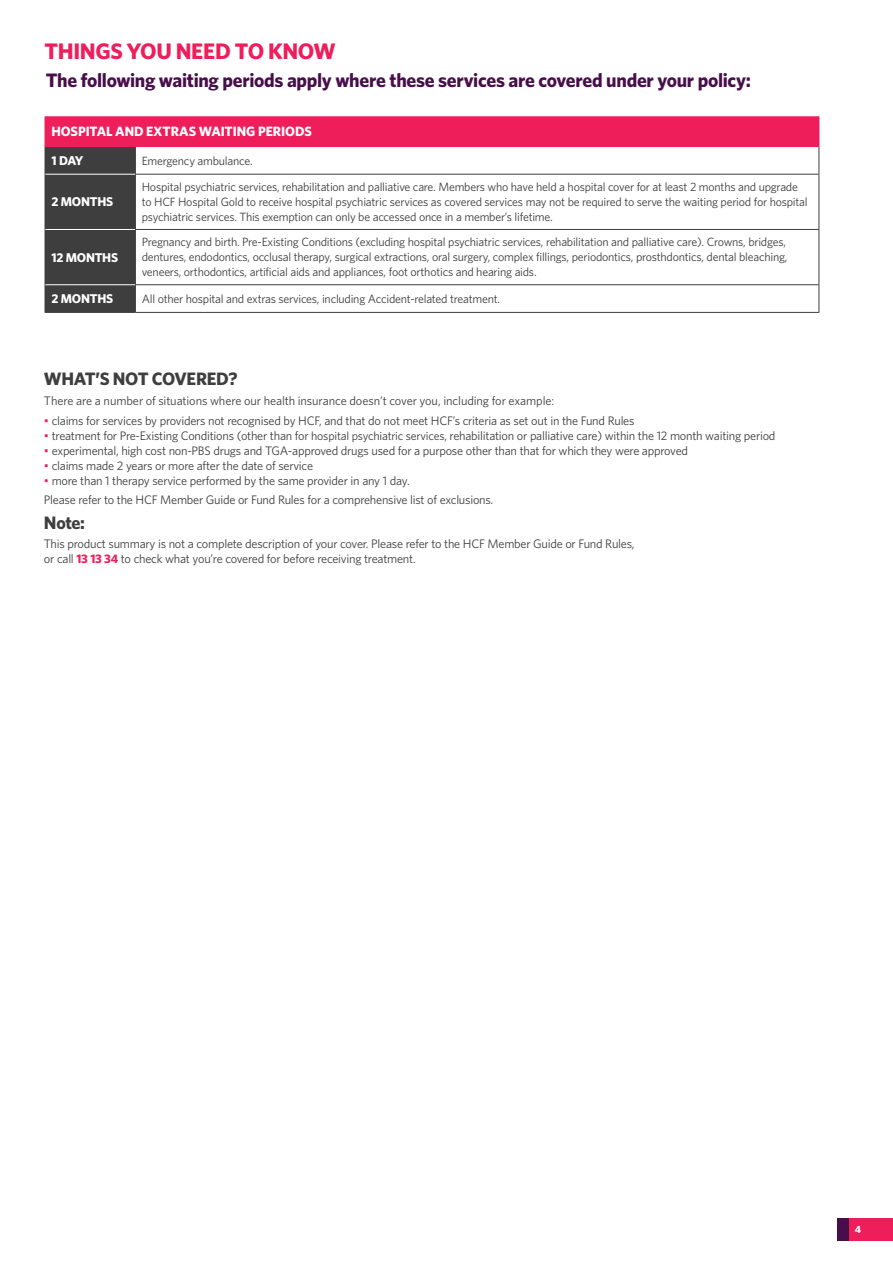
<style>
.page{position:relative;width:893px;height:1263px;background:#fff}
.page>*{position:absolute;margin:0;border:0;box-sizing:border-box;transform-origin:0 0}
.t1{font:700 22.5px "Whitney";letter-spacing:-.02em;color:#ee1e5b}
.X_headings{font:700 19.5px "Whitney";letter-spacing:-.015em;color:#480e4b}
.X_subs_2{font:700 18px "Whitney";letter-spacing:-.02em;color:#3e3e3f}
.t2{font:700 13.5px "Whitney";letter-spacing:-.005em;color:#fff}
.t3{font:700 12.75px "Whitney";letter-spacing:-.02em;color:#fff}
._6__t_c{font:12.3px/14.9px "Whitney";letter-spacing:-.02em;color:#3e3e3f}
.Body_copy{font:12.3px "Whitney";letter-spacing:-.01em;color:#3e3e3f}
._7__table_text{font:12px/15px "Whitney";letter-spacing:-.02em;color:#3e3e3f}
.t4{font:700 10.5px "Whitney";color:#fff}
.s1{color:#ee1e5b}
.s2{font-size:12px}
.s3{font-weight:700;color:#ee1e5b}
</style>
<div class="page">
<div style="left:848px;top:1218px;width:45px;height:22px;background:#ee1e5b"></div>
<div style="left:837px;top:1218px;width:11px;height:22px;background:#480e4b"></div>
<div style="left:45px;top:117px;width:774px;height:30px;background:#ee1e5b"></div>
<hr style="left:45px;top:116px;width:90px;height:1px;background:#ee1e5b">
<hr style="left:135px;top:116px;width:684px;height:1px;background:#ee1e5b">
<svg style="left:819px;top:117px;width:1px;height:57px"></svg>
<hr style="left:135px;top:174px;width:684px;height:1px;background:#3e3e3f">
<hr style="left:819px;top:175px;width:1px;height:54px;background:#3e3e3f">
<hr style="left:135px;top:229px;width:684px;height:1px;background:#3e3e3f">
<hr style="left:819px;top:230px;width:1px;height:54px;background:#3e3e3f">
<hr style="left:45px;top:312px;width:90px;height:1px;background:#3e3e3f">
<div style="left:45px;top:146px;width:91px;height:166px;background:#3e3e3f"></div>
<hr style="left:135px;top:284px;width:684px;height:1px;background:#3e3e3f">
<svg style="left:819px;top:285px;width:1px;height:27px"></svg>
<hr style="left:135px;top:312px;width:684px;height:1px;background:#3e3e3f">
<hr style="left:45px;top:174px;width:90px;height:1px;background:#fff">
<hr style="left:45px;top:229px;width:90px;height:1px;background:#fff">
<hr style="left:45px;top:284px;width:90px;height:1px;background:#fff">
<p class="t1" style="left:45px;top:36px;width:293px">THINGS YOU NEED TO KNOW</p>
<p class="X_headings" style="left:46px;top:67px;width:707px">The following waiting periods apply where these services are covered under your policy:</p>
<p class="t2" style="left:51px;top:123px;width:262px">HOSPITAL AND EXTRAS WAITING PERIODS</p>
<p class="t3" style="left:51px;top:152px;width:34px">1 DAY</p>
<p class="_7__table_text" style="left:142px;top:153px;width:112px">Emergency ambulance.</p>
<p class="t3" style="left:51px;top:193px;width:63px">2 MONTHS</p>
<p class="_7__table_text" style="left:142px;top:179px;width:667px">Hospital psychiatric services, rehabilitation and palliative care. Members who have held a hospital cover for at least 2 months and upgrade to HCF Hospital Gold to receive hospital psychiatric services as covered services may not be required to serve the waiting period for hospital psychiatric services. This exemption can only be accessed once in a member’s lifetime.</p>
<p class="t3" style="left:51px;top:249px;width:68px">12 MONTHS</p>
<p class="_7__table_text" style="left:142px;top:235px;width:647px">Pregnancy and birth. Pre-Existing Conditions (excluding hospital psychiatric services, rehabilitation and palliative care). Crowns, bridges, dentures, endodontics, occlusal therapy, surgical extractions, oral surgery, complex fillings, periodontics, prosthdontics, dental bleaching, veneers, orthodontics, artificial aids and appliances, foot orthotics and hearing aids.</p>
<p class="t3" style="left:51px;top:290px;width:63px">2 MONTHS</p>
<p class="_7__table_text" style="left:142px;top:291px;width:360px">All other hospital and extras services, including Accident-related treatment.</p>
<p class="X_subs_2" style="left:44px;top:367px;width:195px">WHAT’S NOT COVERED?</p>
<p class="Body_copy" style="left:44px;top:393px;width:512px">There are a number of situations where our health insurance doesn’t cover you, including for example:</p>
<p class="_6__t_c" style="left:44px;top:413px;width:592px"><span class="s1">•</span> claims for services by providers not recognised by HCF, and that do not meet HCF’s criteria as set out in the Fund Rules</p>
<p class="_6__t_c" style="left:44px;top:428px;width:733px"><span class="s1">•</span> treatment for Pre-Existing Conditions (other than for <span class="s2">hospital psychiatric services</span>, rehabilitation or palliative care) within the 12 month waiting period</p>
<p class="_6__t_c" style="left:44px;top:443px;width:646px"><span class="s1">•</span> experimental, high cost non-PBS drugs and TGA-approved drugs used for a purpose other than that for which they were approved</p>
<p class="_6__t_c" style="left:44px;top:458px;width:271px"><span class="s1">•</span> claims made 2 years or more after the date of service</p>
<p class="_6__t_c" style="left:44px;top:473px;width:367px"><span class="s1">•</span> more than 1 therapy service performed by the same provider in any 1 day.</p>
<p class="_6__t_c" style="left:44px;top:492px;width:451px">Please refer to the HCF Member Guide or Fund Rules for a comprehensive list of exclusions.</p>
<p class="X_subs_2" style="left:44px;top:511px;width:43px">Note:</p>
<p class="_6__t_c" style="left:44px;top:536px;width:592px">This product summary is not a complete description of your cover. Please refer to the HCF Member Guide or Fund Rules, or call <span class="s3">13 13 34</span> to check what you’re covered for before receiving treatment.</p>
<p class="t4" style="left:855px;top:1223px;width:8px">4</p>
</div>
